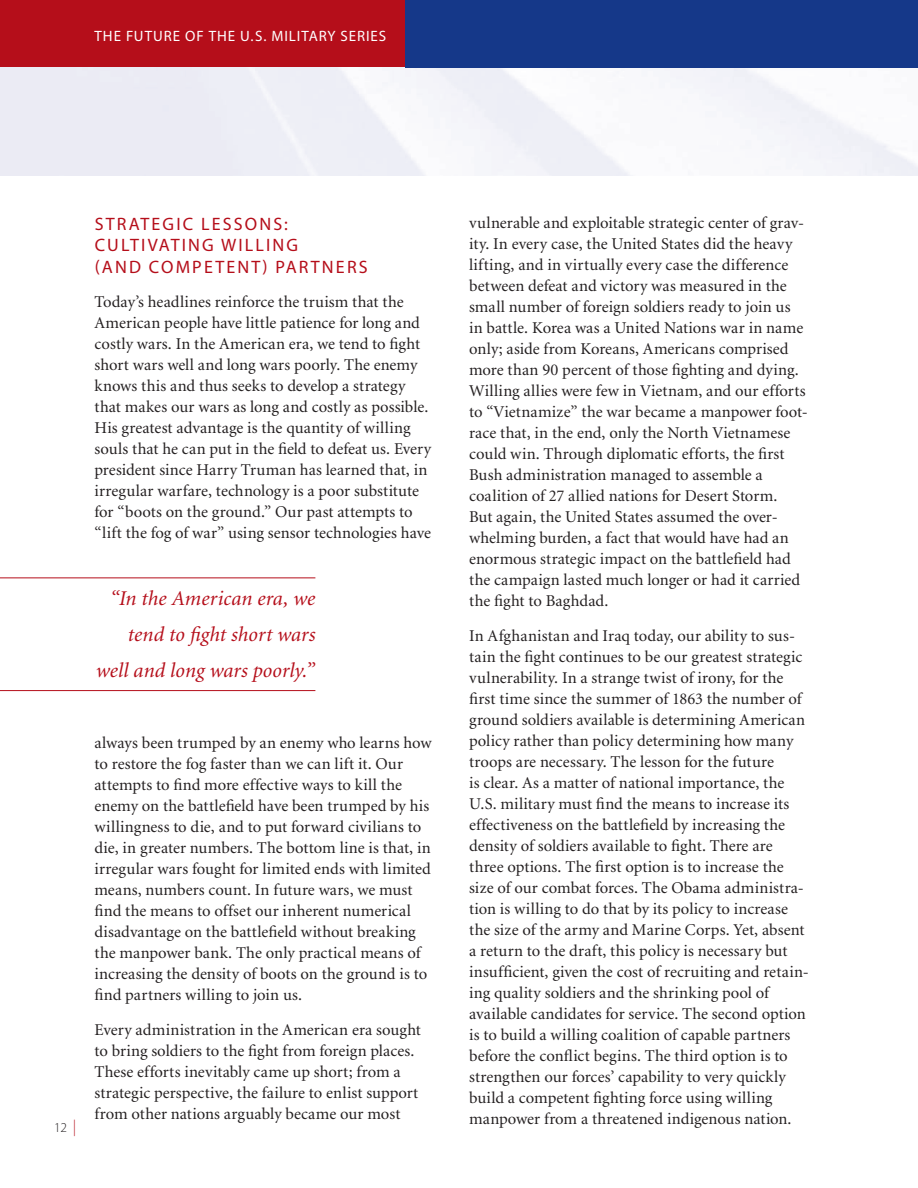
<style>
.page{position:relative;width:918px;height:1188px;background:#fff}
.page>*{position:absolute;margin:0;border:0;box-sizing:border-box;transform-origin:0 0}
.Pull_Quote_-_Even_Pa{font:italic 21px/36px "Minion";letter-spacing:.005em;color:#b50e1a;text-align:right}
.Body_text{font:18px/21.6px "Myriad Pro";letter-spacing:.12em;color:#b50e1a}
.Body_text-2{font:16.5px/21px "Minion";letter-spacing:.005em;color:#231f20}
.t1{font:15px "Myriad Pro";letter-spacing:.065em;color:#fff}
.t2{font:300 13.5px "Myriad Pro";color:#231f20}
.s1{font-size:16.5px;color:#b50e1a}
</style>
<div class="page">
<div style="left:0;top:0;width:405px;height:68px;background:#b50e1a"></div>
<div style="left:405px;top:0;width:513px;height:68px;background:#153889"></div>
<hr style="left:0;top:578px;width:315px;height:1px;background:#b50e1a">
<hr style="left:0;top:690px;width:315px;height:1px;background:#b50e1a">
<p class="t1" style="left:94px;top:26px;width:293px">THE FUTURE OF THE U.S. MILITARY SERIES</p>
<p class="Body_text" style="left:95px;top:212px;width:205px">STRATEGIC LESSONS:<br>CULTIVATING WILLING (ANDC</p>
<p class="Body_text" style="left:161px;top:256px;width:208px">OMPETENT) PARTNERS</p>
<p class="Body_text-2" style="left:94px;top:292px;width:338px">Today’s headlines reinforce the truism that the American people have little patience for long and costly wars. In the American era, we tend to fight short wars well and long wars poorly. The enemy knows this and thus seeks to develop a strategy that makes our wars as long and costly as possible.<br>His greatest advantage is the quantity of willing souls that he can put in the field to defeat us. Every president since Harry Truman has learned that, in irregular warfare, technology is a poor substitute for “boots on the ground.” Our past attempts to “lift the fog of war” using sensor technologies have</p>
<p class="Pull_Quote_-_Even_Pa" style="left:96px;top:581px;width:221px">“In the American era, we tend to fight short wars well and long wars poorly.”</p>
<p class="t2" style="left:54px;top:1120px;width:23px">12 <span class="s1">|</span></p>
<p class="Body_text-2" style="left:94px;top:733px;width:339px">always been trumped by an enemy who learns how to restore the fog faster than we can lift it. Our attempts to find more effective ways to kill the enemy on the battlefield have been trumped by his willingness to die, and to put forward civilians to die, in greater numbers. The bottom line is that, in irregular wars fought for limited ends with limited means, numbers count. In future wars, we must find the means to offset our inherent numerical disadvantage on the battlefield without breaking the manpower bank. The only practical means of increasing the density of boots on the ground is to find partners willing to join us.</p>
<p class="Body_text-2" style="left:94px;top:1020px;width:328px">Every administration in the American era sought to bring soldiers to the fight from foreign places.<br>These efforts inevitably came up short; from a strategic perspective, the failure to enlist support from other nations arguably became our most</p>
<p class="Body_text-2" style="left:469px;top:213px;width:340px">vulnerable and exploitable strategic center of grav&shy;ity. In every case, the United States did the heavy lifting, and in virtually every case the difference between defeat and victory was measured in the small number of foreign soldiers ready to join us in battle. Korea was a United Nations war in name only; aside from Koreans, Americans comprised more than 90 percent of those fighting and dying.<br>Willing allies were few in Vietnam, and our efforts to “Vietnamize” the war became a manpower foot&shy;race that, in the end, only the North Vietnamese could win. Through diplomatic efforts, the first Bush administration managed to assemble a coalition of 27 allied nations for Desert Storm.<br>But again, the United States assumed the over&shy;whelming burden, a fact that would have had an enormous strategic impact on the battlefield had the campaign lasted much longer or had it carried the fight to Baghdad.</p>
<p class="Body_text-2" style="left:469px;top:626px;width:341px">In Afghanistan and Iraq today, our ability to sus&shy;tain the fight continues to be our greatest strategic vulnerability. In a strange twist of irony, for the first time since the summer of 1863 the number of ground soldiers available is determining American policy rather than policy determining how many troops are necessary. The lesson for the future<br>is clear. As a matter of national importance, the U.S. military must find the means to increase its effectiveness on the battlefield by increasing the density of soldiers available to fight. There are three options. The first option is to increase the size of our combat forces. The Obama administra&shy;tion is willing to do that by its policy to increase the size of the army and Marine Corps. Yet, absent a return to the draft, this policy is necessary but insufficient, given the cost of recruiting and retain&shy;ing quality soldiers and the shrinking pool of available candidates for service. The second option is to build a willing coalition of capable partners before the conflict begins. The third option is to strengthen our forces’ capability to very quickly build a competent fighting force using willing manpower from a threatened indigenous nation.</p>
</div>
